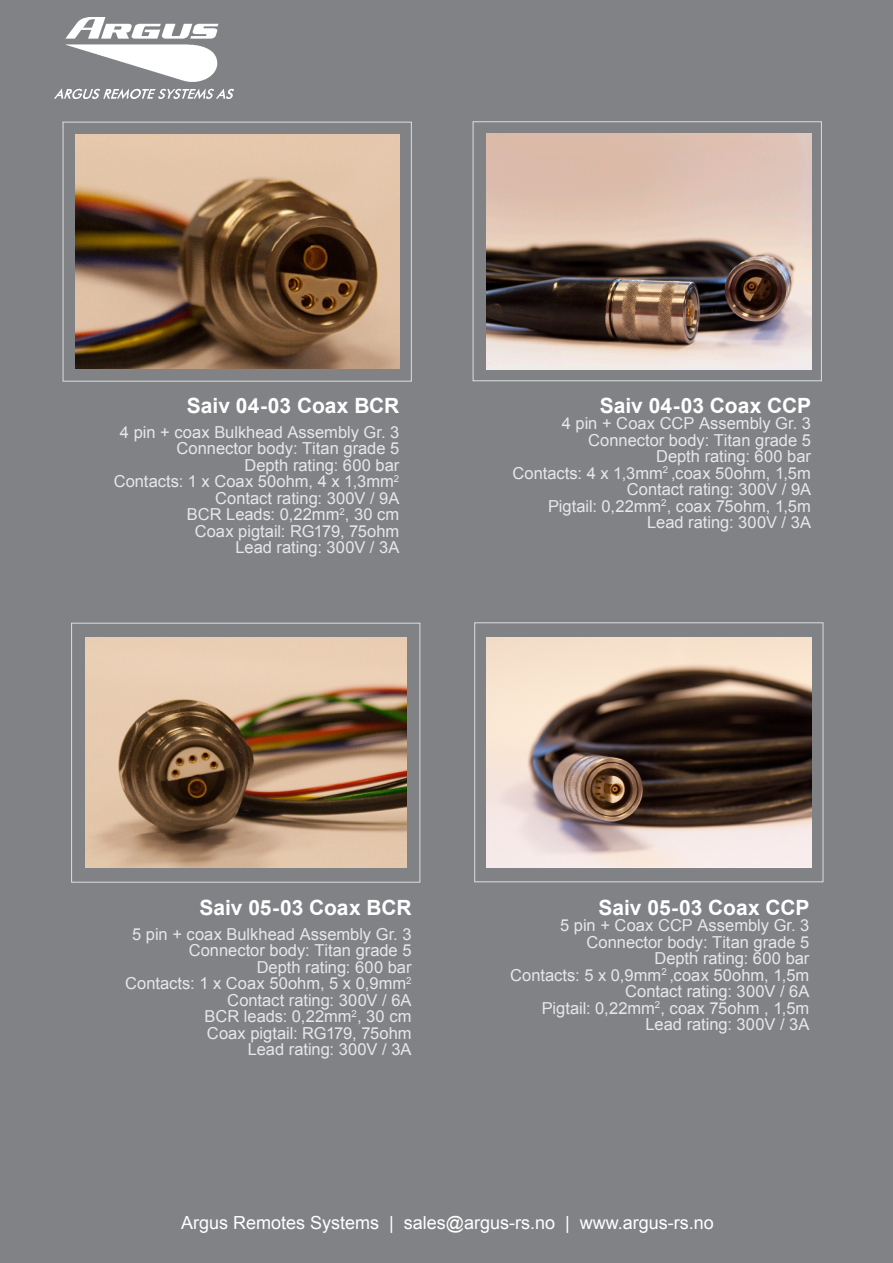
<style>
.page{position:relative;width:893px;height:1263px;background:#808285}
.page>*{position:absolute;margin:0;border:0;box-sizing:border-box;transform-origin:0 0}
.Title_right{font:700 21px "Arial";letter-spacing:-.005em;color:#fff}
.t1{font:18px "Arial";color:#fff}
.Body{font:16.5px/16.5px "Arial";color:#e6e7e9;text-align:right}
.Title_right-2{font:16.5px/16.5px "Arial";color:#e6e7e9;text-align:right}
</style>
<div class="page">
<div style="left:63px;top:122px;width:349px;height:259px;border:1px solid #dcdddf"></div>
<div style="left:71px;top:623px;width:349px;height:259px;border:1px solid #dcdddf"></div>
<div style="left:474px;top:623px;width:349px;height:259px;border:1px solid #dcdddf"></div>
<div style="left:473px;top:122px;width:349px;height:259px;border:1px solid #dcdddf"></div>
<img style="left:54px;top:17px;width:180px;height:82px">
<img style="left:75px;top:135px;width:324px;height:234px">
<img style="left:85px;top:638px;width:321px;height:229px">
<img style="left:487px;top:638px;width:324px;height:229px">
<img style="left:487px;top:133px;width:324px;height:237px">
<p class="Title_right" style="left:187px;top:392px;width:214px">Saiv 04-03 Coax BCR</p>
<p class="Body" style="left:114px;top:424px;width:287px">4 pin + coax Bulkhead Assembly Gr. 3<br>Connector body: Titan grade 5<br>Depth rating: 600 bar<br>Contacts: 1 x Coax 50ohm, 4 x 1,3mm<sup>2<br></sup>Contact rating: 300V / 9A<br>BCR Leads: 0,22mm<sup>2</sup>, 30 cm<br>Coax pigtail: RG179, 75ohm<br>Lead rating: 300V / 3A</p>
<p class="Title_right" style="left:600px;top:392px;width:213px">Saiv 04-03 Coax CCP</p>
<p class="Title_right-2" style="left:513px;top:415px;width:300px">4 pin + Coax CCP Assembly Gr. 3<br>Connector body: Titan grade 5<br>Depth rating: 600 bar<br>Contacts: 4 x 1,3mm<sup>2</sup> ,coax 50ohm, 1,5m<br>Contact rating: 300V / 9A<br>Pigtail: 0,22mm<sup>2</sup>, coax 75ohm, 1,5m<br>Lead rating: 300V / 3A</p>
<p class="Title_right" style="left:199px;top:894px;width:214px">Saiv 05-03 Coax BCR</p>
<p class="Body" style="left:125px;top:926px;width:288px">5 pin + coax Bulkhead Assembly Gr. 3<br>Connector body: Titan grade 5<br>Depth rating: 600 bar<br>Contacts: 1 x Coax 50ohm, 5 x 0,9mm<sup>2<br></sup>Contact rating: 300V / 6A<br>BCR leads: 0,22mm<sup>2</sup>, 30 cm<br>Coax pigtail: RG179, 75ohm<br>Lead rating: 300V / 3A</p>
<p class="Title_right" style="left:598px;top:894px;width:212px">Saiv 05-03 Coax CCP</p>
<p class="Title_right-2" style="left:510px;top:917px;width:301px">5 pin + Coax CCP Assembly Gr. 3<br>Connector body: Titan grade 5<br>Depth rating: 600 bar<br>Contacts: 5 x 0,9mm<sup>2</sup> ,coax 50ohm, 1,5m<br>Contact rating: 300V / 6A<br>Pigtail: 0,22mm<sup>2</sup>, coax 75ohm , 1,5m<br>Lead rating: 300V / 3A</p>
<p class="t1" style="left:181px;top:1211px;width:534px">Argus Remotes Systems | sales@argus-rs.no | www.argus-rs.no</p>
</div>
